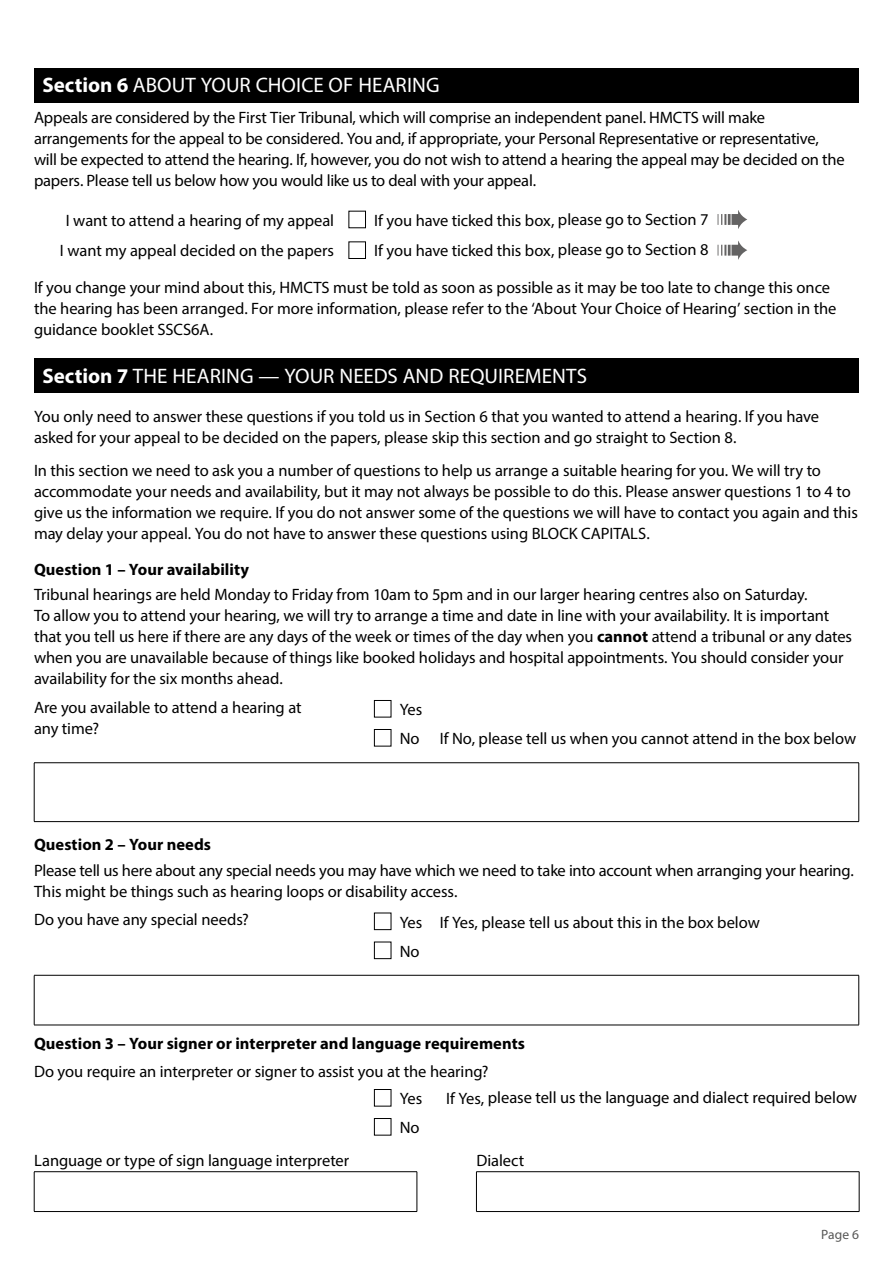
<style>
.page{position:relative;width:893px;height:1263px;background:#fff}
.page>*{position:absolute;margin:0;border:0;box-sizing:border-box;transform-origin:0 0}
.t1{font:21px "Myriad Pro";letter-spacing:.005em;color:#fff}
.t2{font:16.5px/21px "Myriad Pro";letter-spacing:-.005em;color:#000}
.t3{font:700 16.5px "Myriad Pro";color:#000}
.t4{font:13.5px "Myriad Pro";color:#575756}
.s1{font-weight:700}
</style>
<div class="page">
<div style="left:34px;top:68px;width:825px;height:34px;background:#000"></div>
<div style="left:349px;top:211px;width:17px;height:17px;border:1px solid #000"></div>
<svg style="left:718px;top:210px;width:29px;height:19px"></svg>
<div style="left:349px;top:242px;width:17px;height:17px;border:1px solid #000"></div>
<svg style="left:718px;top:241px;width:29px;height:18px"></svg>
<div style="left:34px;top:358px;width:825px;height:34px;background:#000"></div>
<div style="left:374px;top:700px;width:17px;height:17px;border:1px solid #000"></div>
<div style="left:374px;top:729px;width:17px;height:17px;border:1px solid #000"></div>
<hr style="left:34px;top:762px;width:825px;height:1px;background:#000">
<hr style="left:34px;top:763px;width:1px;height:58px;background:#000">
<hr style="left:858px;top:763px;width:1px;height:58px;background:#000">
<hr style="left:34px;top:821px;width:825px;height:1px;background:#000">
<div style="left:374px;top:913px;width:17px;height:17px;border:1px solid #000"></div>
<div style="left:374px;top:942px;width:17px;height:17px;border:1px solid #000"></div>
<hr style="left:34px;top:975px;width:825px;height:1px;background:#000">
<hr style="left:34px;top:975px;width:1px;height:50px;background:#000">
<hr style="left:858px;top:975px;width:1px;height:50px;background:#000">
<hr style="left:34px;top:1025px;width:825px;height:1px;background:#000">
<div style="left:374px;top:1089px;width:17px;height:17px;border:1px solid #000"></div>
<div style="left:374px;top:1118px;width:17px;height:17px;border:1px solid #000"></div>
<hr style="left:476px;top:1171px;width:383px;height:1px;background:#000">
<hr style="left:476px;top:1172px;width:1px;height:39px;background:#000">
<hr style="left:859px;top:1172px;width:1px;height:39px;background:#000">
<hr style="left:476px;top:1211px;width:383px;height:1px;background:#000">
<hr style="left:34px;top:1171px;width:383px;height:1px;background:#000">
<hr style="left:34px;top:1172px;width:1px;height:39px;background:#000">
<hr style="left:417px;top:1172px;width:1px;height:39px;background:#000">
<hr style="left:34px;top:1211px;width:383px;height:1px;background:#000">
<p class="t1" style="left:43px;top:72px;width:399px"><span class="s1">Section 6</span> ABOUT YOUR CHOICE OF HEARING</p>
<p class="t2" style="left:34px;top:107px;width:812px">Appeals are considered by the First Tier Tribunal, which will comprise an independent panel. HMCTS will make arrangements for the appeal to be considered. You and, if appropriate, your Personal Representative or representative, will be expected to attend the hearing. If, however, you do not wish to attend a hearing the appeal may be decided on the papers. Please tell us below how you would like us to deal with your appeal.</p>
<p class="t2" style="left:66px;top:209px;width:270px">I want to attend a hearing of my appeal</p>
<p class="t2" style="left:374px;top:209px;width:336px">If you have ticked this box, please go to Section 7</p>
<p class="t2" style="left:60px;top:240px;width:276px">I want my appeal decided on the papers</p>
<p class="t2" style="left:374px;top:240px;width:336px">If you have ticked this box, please go to Section 8</p>
<p class="t2" style="left:34px;top:277px;width:804px">If you change your mind about this, HMCTS must be told as soon as possible as it may be too late to change this once the hearing has been arranged. For more information, please refer to the ‘About Your Choice of Hearing’ section in the guidance booklet SSCS6A.</p>
<p class="t1" style="left:43px;top:362px;width:546px"><span class="s1">Section 7</span> THE HEARING — YOUR NEEDS AND REQUIREMENTS</p>
<p class="t2" style="left:34px;top:405px;width:786px">You only need to answer these questions if you told us in Section 6 that you wanted to attend a hearing. If you have asked for your appeal to be decided on the papers, please skip this section and go straight to Section 8.</p>
<p class="t2" style="left:34px;top:460px;width:825px">In this section we need to ask you a number of questions to help us arrange a suitable hearing for you. We will try to accommodate your needs and availability, but it may not always be possible to do this. Please answer questions 1 to 4 to give us the information we require. If you do not answer some of the questions we will have to contact you again and this may delay your appeal. You do not have to answer these questions using BLOCK CAPITALS.</p>
<p class="t3" style="left:34px;top:558px;width:216px">Question 1 – Your availability</p>
<p class="t2" style="left:34px;top:584px;width:820px">Tribunal hearings are held Monday to Friday from 10am to 5pm and in our larger hearing centres also on Saturday.<br>To allow you to attend your hearing, we will try to arrange a time and date in line with your availability. It is important that you tell us here if there are any days of the week or times of the day when you <span class="s1">cannot</span> attend a tribunal or any dates when you are unavailable because of things like booked holidays and hospital appointments. You should consider your availability for the six months ahead.</p>
<p class="t2" style="left:34px;top:696px;width:269px">Are you available to attend a hearing at any time?</p>
<p class="t2" style="left:400px;top:699px;width:24px">Yes</p>
<p class="t2" style="left:400px;top:728px;width:21px">No</p>
<p class="t2" style="left:440px;top:728px;width:418px">If No, please tell us when you cannot attend in the box below</p>
<p class="t3" style="left:34px;top:834px;width:179px">Question 2 – Your needs</p>
<p class="t2" style="left:34px;top:859px;width:821px">Please tell us here about any special needs you may have which we need to take into account when arranging your hearing.<br>This might be things such as hearing loops or disability access.</p>
<p class="t2" style="left:34px;top:909px;width:216px">Do you have any special needs?</p>
<p class="t2" style="left:400px;top:911px;width:24px">Yes</p>
<p class="t2" style="left:440px;top:911px;width:322px">If Yes, please tell us about this in the box below</p>
<p class="t2" style="left:400px;top:940px;width:21px">No</p>
<p class="t3" style="left:34px;top:1032px;width:492px">Question 3 – Your signer or interpreter and language requirements</p>
<p class="t2" style="left:34px;top:1061px;width:456px">Do you require an interpreter or signer to assist you at the hearing?</p>
<p class="t2" style="left:400px;top:1088px;width:24px">Yes</p>
<p class="t2" style="left:446px;top:1086px;width:412px">If Yes, please tell us the language and dialect required below</p>
<p class="t2" style="left:400px;top:1117px;width:21px">No</p>
<p class="t2" style="left:34px;top:1149px;width:317px">Language or type of sign language interpreter</p>
<p class="t2" style="left:476px;top:1149px;width:49px">Dialect</p>
<p class="t4" style="left:821px;top:1226px;width:39px">Page 6</p>
</div>
